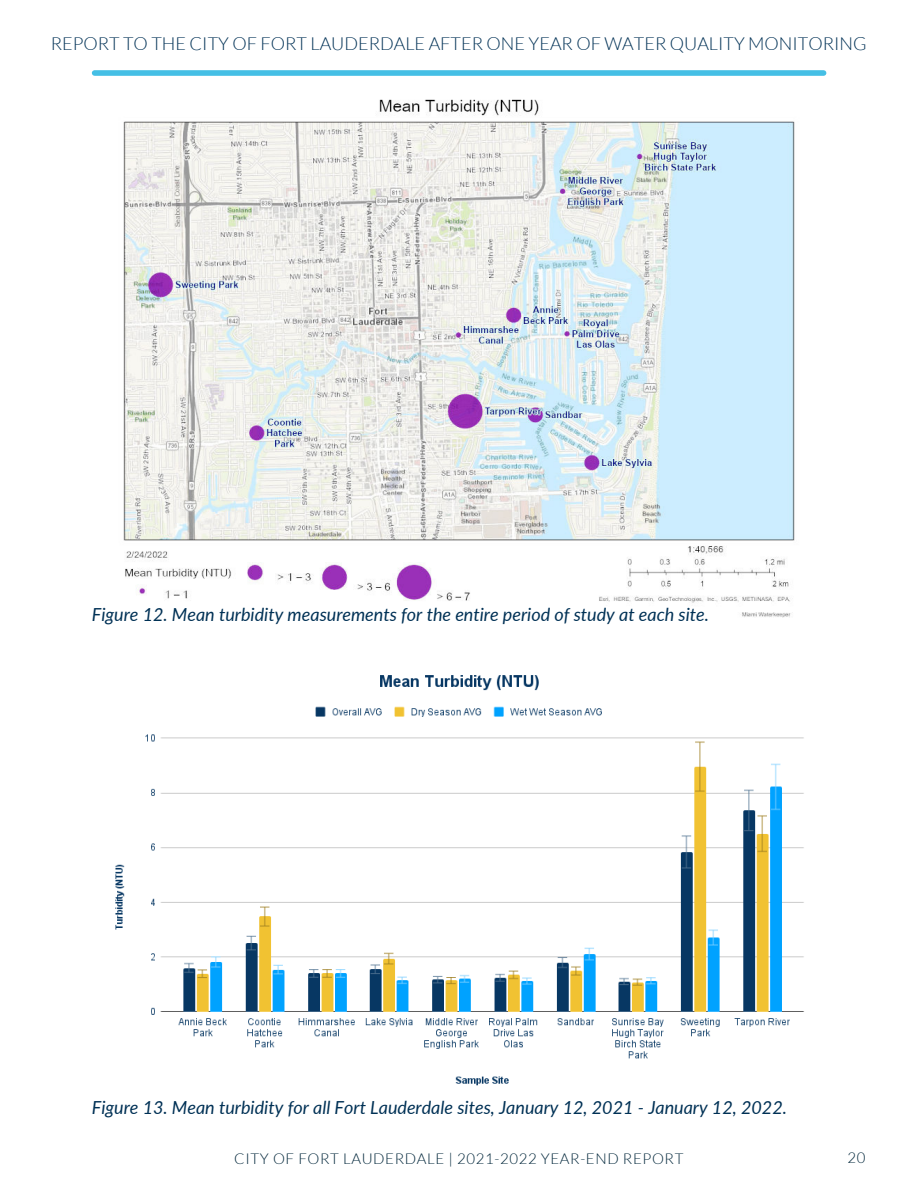
<style>
.page{position:relative;width:918px;height:1188px;background:#fff}
.page>*{position:absolute;margin:0;border:0;box-sizing:border-box;transform-origin:0 0}
.t1{font:italic 18px "Lato";color:#003155}
.t2{font:300 18px "Lato";color:#003155}
.t3{font:300 15px "Lato";letter-spacing:.04em;color:#00263a}
</style>
<div class="page">
<div style="left:95px;top:70px;width:729px;height:6px;background:#45bfe5"></div>
<img style="left:123px;top:99px;width:672px;height:519px">
<img style="left:115px;top:675px;width:689px;height:411px">
<p class="t2" style="left:51px;top:33px;width:817px">REPORT TO THE CITY OF FORT LAUDERDALE AFTER ONE YEAR OF WATER QUALITY MONITORING</p>
<p class="t1" style="left:92px;top:603px;width:619px">Figure 12. Mean turbidity measurements for the entire period of study at each site.</p>
<p class="t1" style="left:92px;top:1096px;width:697px">Figure 13. Mean turbidity for all Fort Lauderdale sites, January 12, 2021 - January 12, 2022.</p>
<p class="t3" style="left:234px;top:1149px;width:451px">CITY OF FORT LAUDERDALE | 2021-2022 YEAR-END REPORT</p>
<p class="t3" style="left:847px;top:1148px;width:19px">20</p>
</div>
